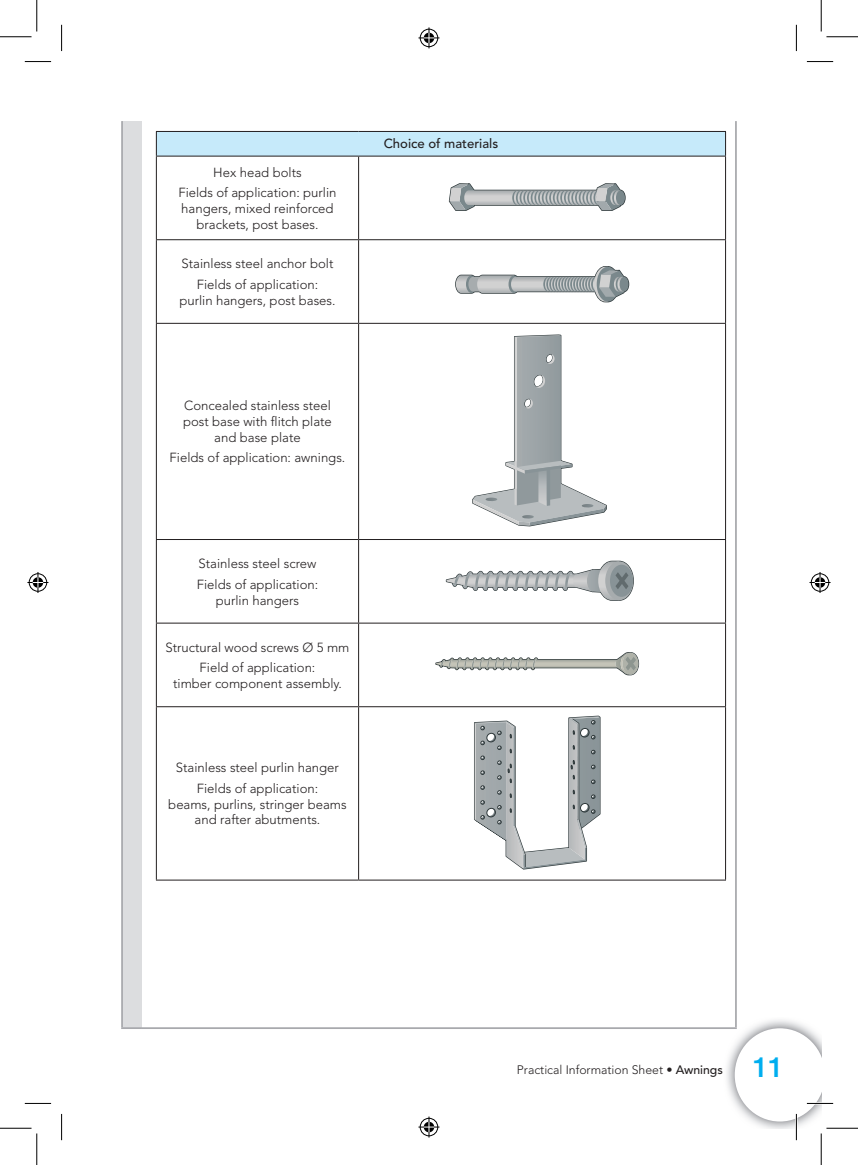
<style>
.page{position:relative;width:858px;height:1165px;background:#fff}
.page>*{position:absolute;margin:0;border:0;box-sizing:border-box;transform-origin:0 0}
.t1{font:500 28px "Helvetica Neue LT Std";color:#00aeef}
.t2{font:300 13.12px/20.7px "Avenir LT Std";color:#231f20;text-align:center}
.t3{font:500 13.12px "Avenir LT Std";color:#231f20}
.t4{font:300 12.25px "Avenir LT Std";color:#231f20}
.s1{font-weight:500}
</style>
<div class="page">
<img style="left:727px;top:1017px;width:81px;height:85px">
<div style="left:122px;top:121px;width:20px;height:907px;background:#dcdddf"></div>
<hr style="left:121px;top:121px;width:2px;height:906px;background:#a8a9ad">
<hr style="left:734px;top:121px;width:2px;height:906px;background:#a8a9ad">
<hr style="left:121px;top:1027px;width:21px;height:2px;background:#a8a9ad">
<hr style="left:142px;top:1027px;width:594px;height:2px;background:#a8a9ad">
<div style="left:156px;top:131px;width:569px;height:25px;background:#c6eafa"></div>
<hr style="left:358px;top:156px;width:367px;height:1px;background:#231f20">
<hr style="left:358px;top:157px;width:1px;height:82px;background:#231f20">
<hr style="left:358px;top:239px;width:367px;height:1px;background:#231f20">
<hr style="left:358px;top:240px;width:1px;height:83px;background:#231f20">
<hr style="left:358px;top:323px;width:367px;height:1px;background:#231f20">
<hr style="left:358px;top:324px;width:1px;height:215px;background:#231f20">
<hr style="left:358px;top:539px;width:367px;height:1px;background:#231f20">
<hr style="left:358px;top:540px;width:1px;height:83px;background:#231f20">
<hr style="left:358px;top:623px;width:367px;height:1px;background:#231f20">
<hr style="left:358px;top:623px;width:1px;height:83px;background:#231f20">
<hr style="left:358px;top:706px;width:367px;height:1px;background:#231f20">
<hr style="left:358px;top:707px;width:1px;height:173px;background:#231f20">
<hr style="left:358px;top:880px;width:367px;height:1px;background:#231f20">
<hr style="left:156px;top:131px;width:202px;height:1px;background:#231f20">
<svg style="left:156px;top:132px;width:1px;height:24px"></svg>
<hr style="left:358px;top:131px;width:367px;height:1px;background:#231f20">
<hr style="left:156px;top:156px;width:202px;height:1px;background:#231f20">
<hr style="left:156px;top:157px;width:1px;height:82px;background:#231f20">
<hr style="left:156px;top:239px;width:202px;height:1px;background:#231f20">
<hr style="left:156px;top:240px;width:1px;height:83px;background:#231f20">
<hr style="left:156px;top:323px;width:202px;height:1px;background:#231f20">
<hr style="left:156px;top:324px;width:1px;height:215px;background:#231f20">
<hr style="left:156px;top:539px;width:202px;height:1px;background:#231f20">
<hr style="left:156px;top:540px;width:1px;height:83px;background:#231f20">
<hr style="left:156px;top:623px;width:202px;height:1px;background:#231f20">
<hr style="left:156px;top:623px;width:1px;height:83px;background:#231f20">
<hr style="left:156px;top:706px;width:202px;height:1px;background:#231f20">
<hr style="left:156px;top:707px;width:1px;height:173px;background:#231f20">
<hr style="left:156px;top:880px;width:202px;height:1px;background:#231f20">
<svg style="left:725px;top:132px;width:1px;height:24px"></svg>
<hr style="left:725px;top:157px;width:1px;height:82px;background:#231f20">
<hr style="left:725px;top:240px;width:1px;height:83px;background:#231f20">
<hr style="left:725px;top:324px;width:1px;height:215px;background:#231f20">
<hr style="left:725px;top:540px;width:1px;height:83px;background:#231f20">
<hr style="left:725px;top:623px;width:1px;height:83px;background:#231f20">
<hr style="left:725px;top:707px;width:1px;height:173px;background:#231f20">
<svg style="left:448px;top:183px;width:178px;height:28px"></svg>
<div style="left:615px;top:190px;width:9px;height:15px;background:#7a888c;border-radius:50%"></div>
<svg style="left:455px;top:266px;width:174px;height:37px"></svg>
<div style="left:619px;top:277px;width:9px;height:14px;background:#7a888c;border-radius:50%"></div>
<svg style="left:472px;top:334px;width:135px;height:193px"></svg>
<svg style="left:445px;top:560px;width:189px;height:41px"></svg>
<svg style="left:435px;top:652px;width:204px;height:23px"></svg>
<svg style="left:474px;top:715px;width:127px;height:155px"></svg>
<svg style="left:25px;top:61px;width:26px;height:1px"></svg>
<svg style="left:806px;top:61px;width:26px;height:1px"></svg>
<svg style="left:25px;top:1103px;width:26px;height:1px"></svg>
<svg style="left:61px;top:25px;width:1px;height:26px"></svg>
<svg style="left:61px;top:1114px;width:1px;height:26px"></svg>
<svg style="left:795px;top:25px;width:1px;height:26px"></svg>
<svg style="left:734px;top:1028px;width:98px;height:112px"></svg>
<hr style="left:826px;top:1127px;width:31px;height:2px;background:#fff">
<hr style="left:819px;top:1133px;width:3px;height:32px;background:#fff">
<hr style="left:0;top:36px;width:32px;height:1px;background:#000">
<hr style="left:826px;top:36px;width:31px;height:1px;background:#000">
<hr style="left:0;top:1128px;width:32px;height:1px;background:#000">
<hr style="left:826px;top:1128px;width:31px;height:1px;background:#000">
<hr style="left:36px;top:0;width:1px;height:32px;background:#000">
<hr style="left:36px;top:1133px;width:1px;height:32px;background:#000">
<hr style="left:820px;top:0;width:1px;height:32px;background:#000">
<hr style="left:820px;top:1133px;width:1px;height:32px;background:#000">
<svg style="left:418px;top:27px;width:21px;height:21px"></svg>
<svg style="left:418px;top:1116px;width:21px;height:21px"></svg>
<svg style="left:27px;top:572px;width:21px;height:21px"></svg>
<svg style="left:809px;top:572px;width:21px;height:21px"></svg>
<p class="t2" style="left:178px;top:162px;width:160px">Hex head bolts<br>Fields of application: purlin</p>
<p class="t2" style="left:181px;top:201px;width:154px;line-height:15.8px">hangers, mixed reinforced brackets, post bases.</p>
<p class="t2" style="left:181px;top:253px;width:153px">Stainless steel anchor bolt<br>Fields of application:</p>
<p class="t2" style="left:179px;top:290px;width:158px">purlin hangers, post bases.</p>
<p class="t2" style="left:183px;top:398px;width:150px;line-height:15.8px">Concealed stainless steel post base with flitch plate and base plate</p>
<p class="t2" style="left:170px;top:448px;width:177px">Fields of application: awnings.</p>
<p class="t3" style="left:383px;top:136px;width:116px">Choice of materials</p>
<p class="t2" style="left:197px;top:553px;width:123px;text-align:left">Stainless steel screw<br>Fields of application:</p>
<p class="t2" style="left:216px;top:590px;width:85px">purlin hangers</p>
<p class="t2" style="left:165px;top:637px;width:185px">Structural wood screws Ø 5 mm<br>Field of application:</p>
<p class="t2" style="left:173px;top:673px;width:170px">timber component assembly.</p>
<p class="t2" style="left:176px;top:757px;width:164px">Stainless steel purlin hanger<br>Fields of application:</p>
<p class="t2" style="left:168px;top:796px;width:180px;line-height:15.8px">beams, purlins, stringer beams and rafter abutments.</p>
<p class="t4" style="left:516px;top:1063px;width:207px">Practical Information Sheet • <span class="s1">Awnings</span></p>
<h1 class="t1" style="left:752px;top:1050px;width:32px">11</h1>
</div>
